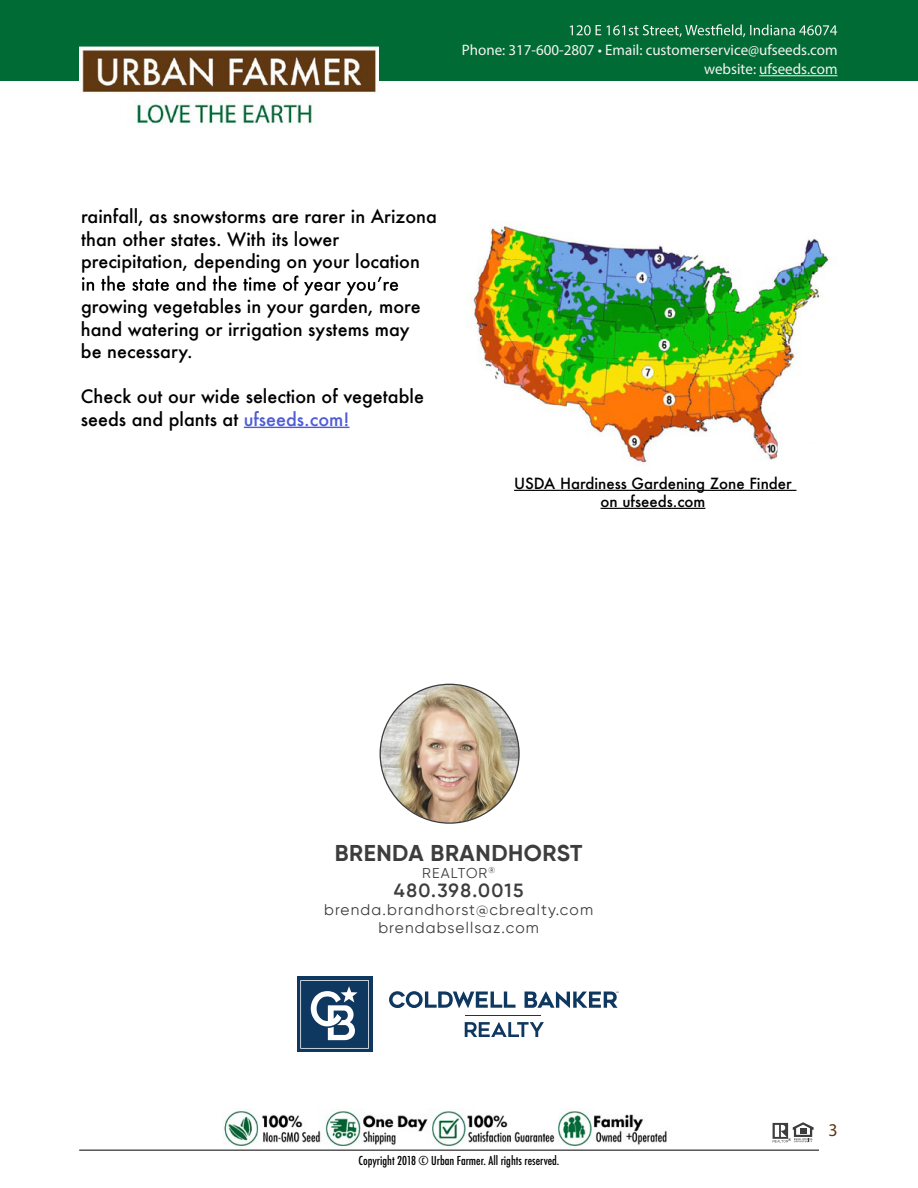
<style>
.page{position:relative;width:918px;height:1188px;background:#fff}
.page>*{position:absolute;margin:0;border:0;box-sizing:border-box;transform-origin:0 0}
.t1{font:700 22.8px "Gilroy";letter-spacing:.025em;color:#3d3d3d}
.t2{font:600 19.05px "Gilroy";letter-spacing:.075em;color:#3d3d3d}
.t3{font:500 18px/22.5px "Futura";color:#000}
.t4{font:18px "Myriad Pro";color:#603812}
.t5{font:15.45px/17.9px "Gilroy";letter-spacing:.075em;color:#3d3d3d;text-align:center}
.t6{font:15.15px/19.5px "Myriad Pro";color:#f5f3f1;text-align:right}
.t7{font:500 15px/18px "Futura";color:#000;text-align:center}
.t8{font:14.25px "Gilroy";letter-spacing:.075em;color:#3d3d3d}
.t9{font:500 condensed 12px "Futura";color:#000}
.s1{color:#4f5cd6}
</style>
<div class="page">
<hr style="left:79px;top:1150px;width:740px;height:1px;background:#000">
<div style="left:0;top:0;width:918px;height:81px;background:#006b34"></div>
<hr style="left:514px;top:490px;width:282px;height:1px;background:#000">
<hr style="left:601px;top:508px;width:104px;height:1px;background:#000">
<hr style="left:759px;top:75px;width:78px;height:1px;background:#f5f3f1">
<svg style="left:570px;top:24px;width:267px;height:13px"></svg>
<hr style="left:244px;top:427px;width:105px;height:1px;background:#4f5cd6">
<svg style="left:82px;top:276px;width:316px;height:19px"></svg>
<img style="left:224px;top:1108px;width:443px;height:39px">
<img style="left:471px;top:220px;width:361px;height:245px">
<img style="left:79px;top:47px;width:299px;height:77px">
<div style="left:297px;top:977px;width:75px;height:75px;background:#0f3860"></div>
<svg style="left:300px;top:980px;width:69px;height:69px"></svg>
<svg style="left:465px;top:1022px;width:79px;height:15px"></svg>
<svg style="left:389px;top:991px;width:127px;height:17px"></svg>
<svg style="left:525px;top:991px;width:94px;height:17px"></svg>
<hr style="left:465px;top:1015px;width:76px;height:1px;background:#0f3860">
<svg style="left:773px;top:1122px;width:41px;height:21px"></svg>
<img style="left:381px;top:685px;width:138px;height:138px;border-radius:69px">
<p class="t6" style="left:462px;top:40px;width:377px">Phone: 317-600-2807 • Email: customerservice@ufseeds.com website: ufseeds.com</p>
<p class="t3" style="left:81px;top:205px;width:357px">rainfall, as snowstorms are rarer in Arizona than other states. With its lower precipitation, depending on your location</p>
<p class="t3" style="left:81px;top:295px;width:341px">growing vegetables in your garden, more hand watering or irrigation systems may be necessary.</p>
<p class="t3" style="left:81px;top:385px;width:345px">Check out our wide selection of vegetable seeds and plants at <span class="s1">ufseeds.com!</span></p>
<p class="t7" style="left:514px;top:474px;width:279px">USDA Hardiness Gardening Zone Finder on ufseeds.com</p>
<p class="t1" style="left:335px;top:839px;width:249px">BRENDA BRANDHORST</p>
<p class="t8" style="left:422px;top:865px;width:74px">REALTOR<sup>®</sup></p>
<p class="t2" style="left:394px;top:879px;width:131px">480.398.0015</p>
<p class="t5" style="left:324px;top:901px;width:271px">brenda.brandhorst@cbrealty.com brendabsellsaz.com</p>
<p class="t9" style="left:359px;top:1153px;width:202px">Copyright 2018 © Urban Farmer. All rights reserved.</p>
<p class="t4" style="left:828px;top:1119px;width:11px">3</p>
</div>
